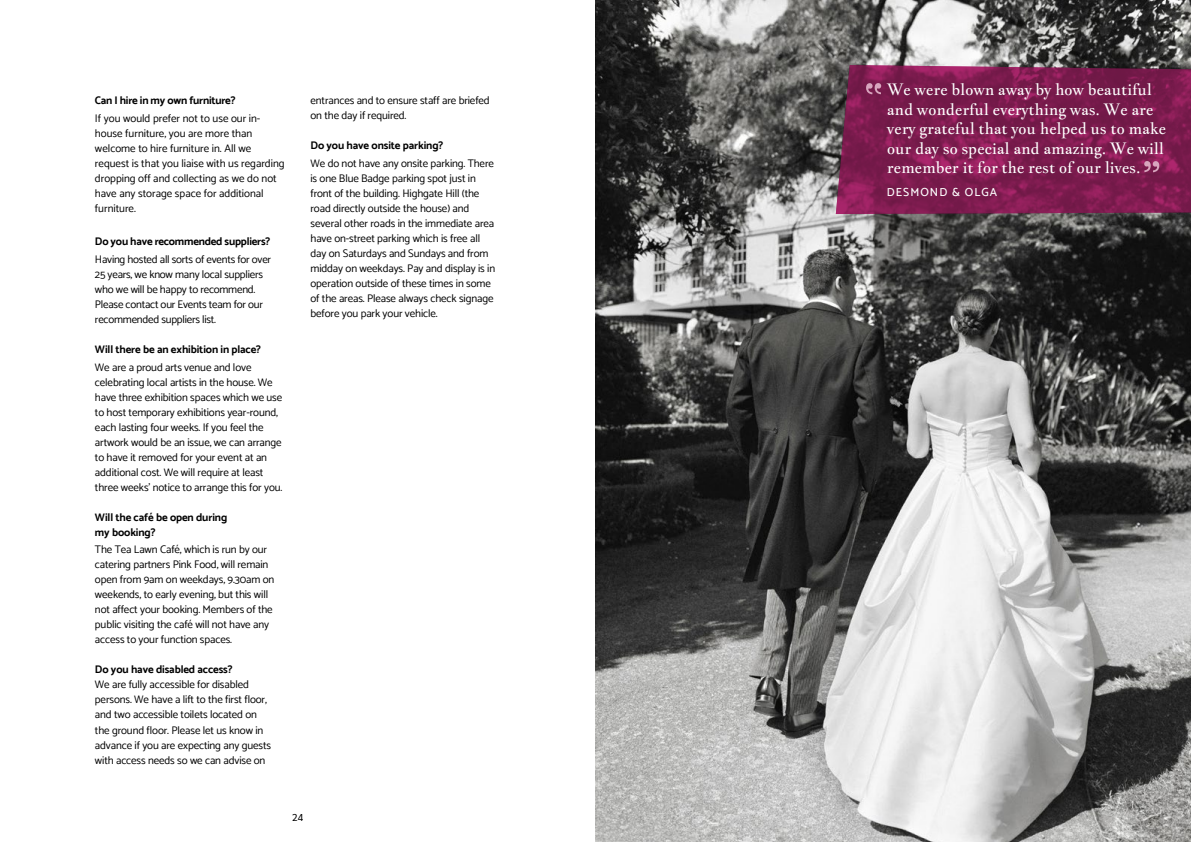
<style>
.page{position:relative;width:1191px;height:842px;background:#fff}
.page>*{position:absolute;margin:0;border:0;box-sizing:border-box;transform-origin:0 0}
.t1{font:16px/19.4px "Jacques Francois";letter-spacing:-.02em;color:#fff}
.t2{font:500 11.7px "Catamaran";letter-spacing:.09em;color:#fff}
.t3{font:11px/15px "Catamaran";letter-spacing:-.01em;color:#000}
.t4{font:700 11px/15px "Catamaran";letter-spacing:-.01em;color:#000}
.t5{font:10px "Sarabun";color:#000}
</style>
<div class="page">
<img style="left:595px;top:0;width:596px;height:842px">
<svg style="left:836px;top:65px;width:355px;height:149px;fill:#791b4c"></svg>
<svg style="left:866px;top:83px;width:15px;height:11px"></svg>
<svg style="left:1144px;top:161px;width:15px;height:11px"></svg>
<p class="t4" style="left:95px;top:93px;width:142px">Can I hire in my own furniture?</p>
<p class="t3" style="left:95px;top:111px;width:191px">If you would prefer not to use our in&shy;house furniture, you are more than welcome to hire furniture in. All we request is that you liaise with us regarding dropping off and collecting as we do not have any storage space for additional furniture.</p>
<p class="t4" style="left:95px;top:234px;width:177px">Do you have recommended suppliers?</p>
<p class="t3" style="left:95px;top:251px;width:178px">Having hosted all sorts of events for over 25 years, we know many local suppliers who we will be happy to recommend.<br>Please contact our Events team for our recommended suppliers list.</p>
<p class="t4" style="left:95px;top:341px;width:168px">Will there be an exhibition in place?</p>
<p class="t3" style="left:95px;top:359px;width:189px">We are a proud arts venue and love celebrating local artists in the house. We have three exhibition spaces which we use to host temporary exhibitions year-round, each lasting four weeks. If you feel the artwork would be an issue, we can arrange to have it removed for your event at an additional cost. We will require at least three weeks’ notice to arrange this for you.</p>
<p class="t4" style="left:95px;top:509px;width:134px">Will the café be open during my booking?</p>
<p class="t3" style="left:95px;top:542px;width:181px">The Tea Lawn Café, which is run by our catering partners Pink Food, will remain open from 9am on weekdays, 9.30am on weekends, to early evening, but this will not affect your booking. Members of the public visiting the café will not have any access to your function spaces.</p>
<p class="t4" style="left:95px;top:662px;width:139px">Do you have disabled access?</p>
<p class="t3" style="left:95px;top:677px;width:177px">We are fully accessible for disabled persons. We have a lift to the first floor, and two accessible toilets located on the ground floor. Please let us know in advance if you are expecting any guests with access needs so we can advise on</p>
<p class="t3" style="left:310px;top:93px;width:181px">entrances and to ensure staff are briefed on the day if required.</p>
<p class="t4" style="left:310px;top:138px;width:134px">Do you have onsite parking?</p>
<p class="t3" style="left:310px;top:156px;width:186px">We do not have any onsite parking. There is one Blue Badge parking spot just in front of the building. Highgate Hill (the road directly outside the house) and several other roads in the immediate area have on-street parking which is free all day on Saturdays and Sundays and from midday on weekdays. Pay and display is in operation outside of these times in some of the areas. Please always check signage before you park your vehicle.</p>
<p class="t5" style="left:292px;top:812px;width:12px">24</p>
<h1 class="t1" style="left:887px;top:80px;width:281px">We were blown away by how beautiful and wonderful everything was. We are very grateful that you helped us to make our day so special and amazing. We will remember it for the rest of our lives.</h1>
<p class="t2" style="left:887px;top:185px;width:112px">DESMOND &amp; OLGA</p>
</div>
